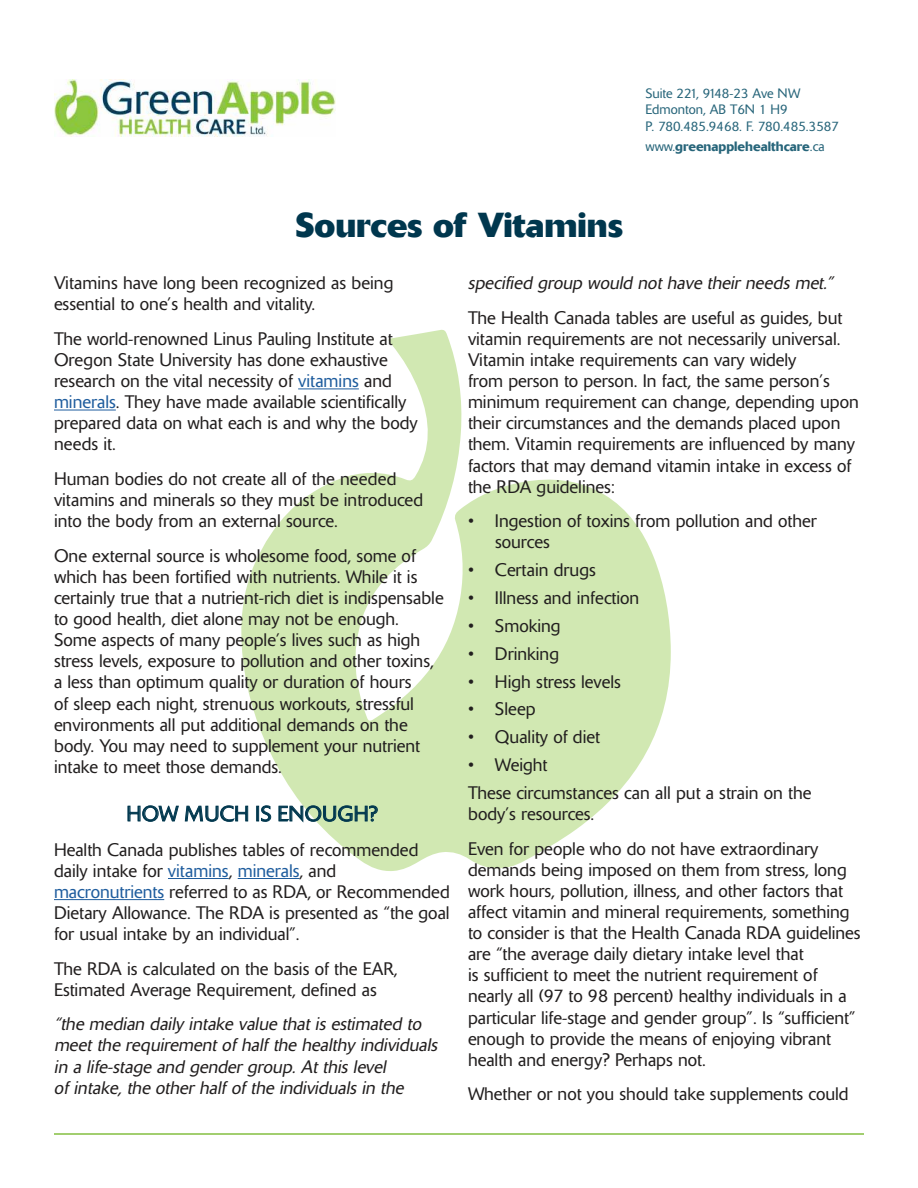
<style>
.page{position:relative;width:918px;height:1188px;background:#fff}
.page>*{position:absolute;margin:0;border:0;box-sizing:border-box;transform-origin:0 0}
.t1{font:700 34.5px "Delta";color:#00374e}
.t2{font:300 21px "Delta";letter-spacing:.02em;color:#00374e}
.t3{font:300 18px/21.1px "Delta";color:#221f1f}
.t4{font:italic 300 18px/21.1px "Delta";color:#221f1f}
.t5{font:300 13.5px/16.6px "Delta";color:#27657a}
.t6{font:500 13.5px "Delta";color:#27657a}
.s1{font-weight:300}
.s2{color:#1f5d9e}
</style>
<div class="page">
<img style="left:54px;top:79px;width:281px;height:58px">
<svg style="left:241px;top:329px;width:430px;height:542px;fill:#d1e8b2"></svg>
<hr style="left:54px;top:1133px;width:810px;height:2px;background:#84bf41">
<hr style="left:298px;top:388px;width:61px;height:1px;background:#1f5d9e">
<hr style="left:54px;top:410px;width:62px;height:1px;background:#1f5d9e">
<hr style="left:168px;top:878px;width:61px;height:1px;background:#1f5d9e">
<hr style="left:238px;top:878px;width:62px;height:1px;background:#1f5d9e">
<hr style="left:54px;top:899px;width:110px;height:1px;background:#1f5d9e">
<svg style="left:127px;top:805px;width:52px;height:17px"></svg>
<svg style="left:185px;top:805px;width:63px;height:17px"></svg>
<div style="left:256px;top:806px;width:3px;height:15px;border:1px solid #00374e"></div>
<svg style="left:261px;top:805px;width:10px;height:17px"></svg>
<svg style="left:278px;top:805px;width:100px;height:18px;background:#9bb7a3"></svg>
<p class="t5" style="left:645px;top:86px;width:195px">Suite 221, 9148-23 Ave NW<br>Edmonton, AB T6N 1 H9<br>P. 780.485.9468. F. 780.485.3587</p>
<p class="t6" style="left:645px;top:141px;width:181px"><span class="s1">www.</span>greenapplehealthcare<span class="s1">.ca</span></p>
<h1 class="t1" style="left:295px;top:204px;width:329px">Sources of Vitamins</h1>
<p class="t3" style="left:54px;top:274px;width:341px">Vitamins have long been recognized as being essential to one’s health and vitality.</p>
<p class="t3" style="left:54px;top:330px;width:365px">The world-renowned Linus Pauling Institute at Oregon State University has done exhaustive research on the vital necessity of <span class="s2">vitamins</span> and <span class="s2">minerals</span>. They have made available scientifically prepared data on what each is and why the body needs it.</p>
<p class="t3" style="left:54px;top:470px;width:371px">Human bodies do not create all of the needed vitamins and minerals so they must be introduced into the body from an external source.</p>
<p class="t3" style="left:54px;top:547px;width:391px">One external source is wholesome food, some of which has been fortified with nutrients. While it is certainly true that a nutrient-rich diet is indispensable to good health, diet alone may not be enough.<br>Some aspects of many people’s lives such as high stress levels, exposure to pollution and other toxins, a less than optimum quality or duration of hours<br>of sleep each night, strenuous workouts, stressful environments all put additional demands on the body. You may need to supplement your nutrient intake to meet those demands.</p>
<p class="t2" style="left:127px;top:806px;width:252px">HOW MUCH IS ENOUGH?</p>
<p class="t3" style="left:54px;top:840px;width:397px">Health Canada publishes tables of recommended daily intake for <span class="s2">vitamins</span>, <span class="s2">minerals</span>, and <span class="s2">macronutrients</span> referred to as RDA, or Recommended Dietary Allowance. The RDA is presented as “the goal for usual intake by an individual”.</p>
<p class="t3" style="left:54px;top:959px;width:345px">The RDA is calculated on the basis of the EAR,<br>Estimated Average Requirement, defined as</p>
<p class="t4" style="left:54px;top:1015px;width:388px">“the median daily intake value that is estimated to meet the requirement of half the healthy individuals in a life-stage and gender group. At this level<br>of intake, the other half of the individuals in the</p>
<p class="t4" style="left:468px;top:274px;width:370px">specified group would not have their needs met.”</p>
<p class="t3" style="left:468px;top:309px;width:392px">The Health Canada tables are useful as guides, but vitamin requirements are not necessarily universal.<br>Vitamin intake requirements can vary widely<br>from person to person. In fact, the same person’s minimum requirement can change, depending upon their circumstances and the demands placed upon them. Vitamin requirements are influenced by many factors that may demand vitamin intake in excess of the RDA guidelines:</p>
<p class="t3" style="left:495px;top:512px;width:323px;text-indent:-27px">• Ingestion of toxins from pollution and other sources</p>
<p class="t3" style="left:468px;top:561px;width:129px">• Certain drugs</p>
<p class="t3" style="left:468px;top:589px;width:173px">• Illness and infection</p>
<p class="t3" style="left:468px;top:617px;width:94px">• Smoking</p>
<p class="t3" style="left:468px;top:645px;width:93px">• Drinking</p>
<p class="t3" style="left:468px;top:672px;width:154px">• High stress levels</p>
<p class="t3" style="left:468px;top:700px;width:69px">• Sleep</p>
<p class="t3" style="left:468px;top:728px;width:133px">• Quality of diet</p>
<p class="t3" style="left:468px;top:753px;width:345px;line-height:27.9px">• Weight<br>These circumstances can all put a strain on the</p>
<p class="t3" style="left:468px;top:798px;width:352px;line-height:34.7px">body’s resources.<br>Even for people who do not have extraordinary</p>
<p class="t3" style="left:468px;top:861px;width:394px">demands being imposed on them from stress, long work hours, pollution, illness, and other factors that affect vitamin and mineral requirements, something to consider is that the Health Canada RDA guidelines are “the average daily dietary intake level that<br>is sufficient to meet the nutrient requirement of nearly all (97 to 98 percent) healthy individuals in a particular life-stage and gender group”. Is “sufficient” enough to provide the means of enjoying vibrant health and energy? Perhaps not.</p>
<p class="t3" style="left:468px;top:1085px;width:382px">Whether or not you should take supplements could</p>
</div>
